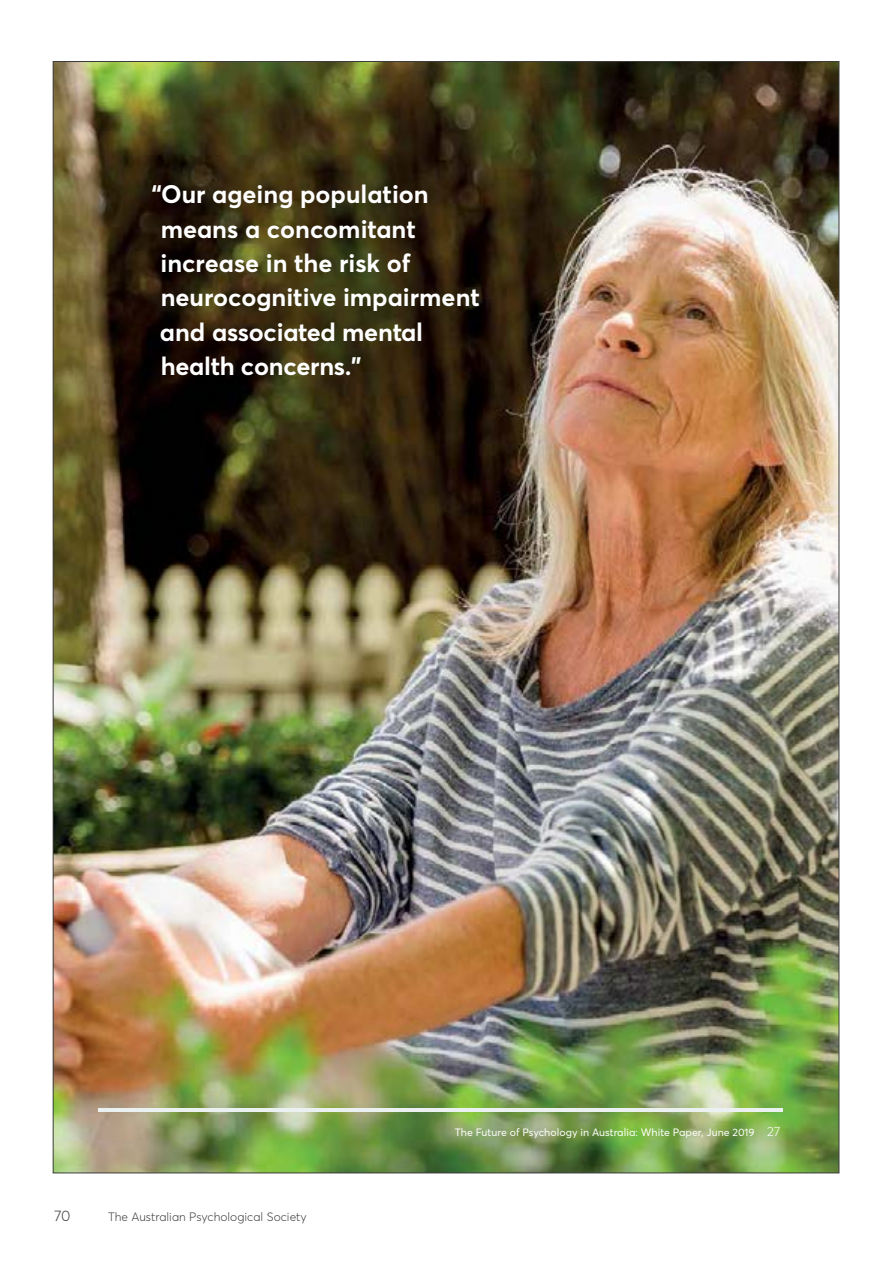
<style>
.page{position:relative;width:893px;height:1263px;background:#fff}
.page>*{position:absolute;margin:0;border:0;box-sizing:border-box;transform-origin:0 0}
.t1{font:700 25.05px/34.3px "Averta Std";color:#fff}
.t2{font:300 15px "Averta Std";color:#3c3c3b}
.t3{font:300 12px "Averta Std";color:#3c3c3b}
.t4{font:10.5px "Averta Std";color:#fff}
.s1{font-weight:300;font-size:13.2px}
</style>
<div class="page">
<img style="left:55px;top:63px;width:782px;height:1108px">
<hr style="left:98px;top:1108px;width:685px;height:4px;background:#ebf0f1">
<p class="t1" style="left:160px;top:177px;width:321px;text-indent:-8px">“Our ageing population means a concomitant increase in the risk of neurocognitive impairment and associated mental health concerns.”</p>
<p class="t2" style="left:54px;top:1206px;width:18px">70</p>
<p class="t3" style="left:108px;top:1209px;width:200px">The Australian Psychological Society</p>
<p class="t4" style="left:455px;top:1125px;width:327px">The Future of Psychology in Australia: White Paper, June 2019 <span class="s1">27</span></p>
</div>
